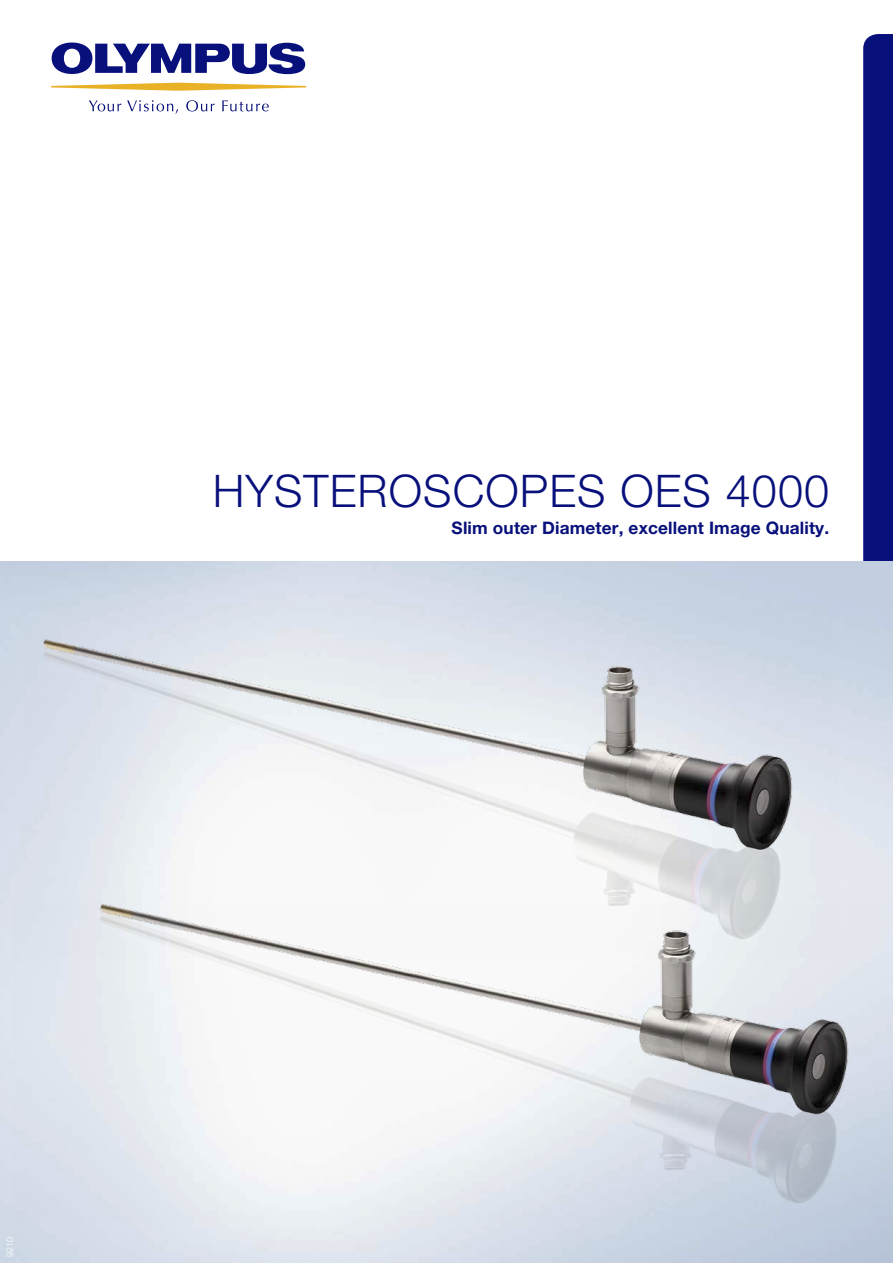
<style>
.page{position:relative;width:893px;height:1263px;background:#fff}
.page>*{position:absolute;margin:0;border:0;box-sizing:border-box;transform-origin:0 0}
.t1{font:300 45px "Helvetica Neue LT Pro";letter-spacing:.025em;color:#08107b}
.t2{font:700 17.25px "Helvetica Neue LT Pro";letter-spacing:.01em;color:#08107b}
.t3{font:300 9px "Helvetica Neue LT Pro";color:#fff}
</style>
<div class="page">
<svg style="left:863px;top:34px;width:30px;height:527px"></svg>
<svg style="left:52px;top:43px;width:253px;height:31px"></svg>
<svg style="left:51px;top:83px;width:255px;height:8px"></svg>
<svg style="left:89px;top:100px;width:32px;height:11px"></svg>
<svg style="left:127px;top:100px;width:51px;height:14px"></svg>
<svg style="left:186px;top:100px;width:29px;height:11px"></svg>
<svg style="left:222px;top:100px;width:47px;height:11px"></svg>
<img style="left:13px;top:904px;width:880px;height:317px">
<img style="left:22px;top:604px;width:815px;height:354px">
<h1 class="t1" style="left:213px;top:463px;width:618px">HYSTEROSCOPES OES 4000</h1>
<p class="t2" style="left:452px;top:517px;width:379px">Slim outer Diameter, excellent Image Quality.</p>
<p class="t3" style="left:4px;top:1256px;width:22px;rotate:-90deg">9210</p>
</div>
